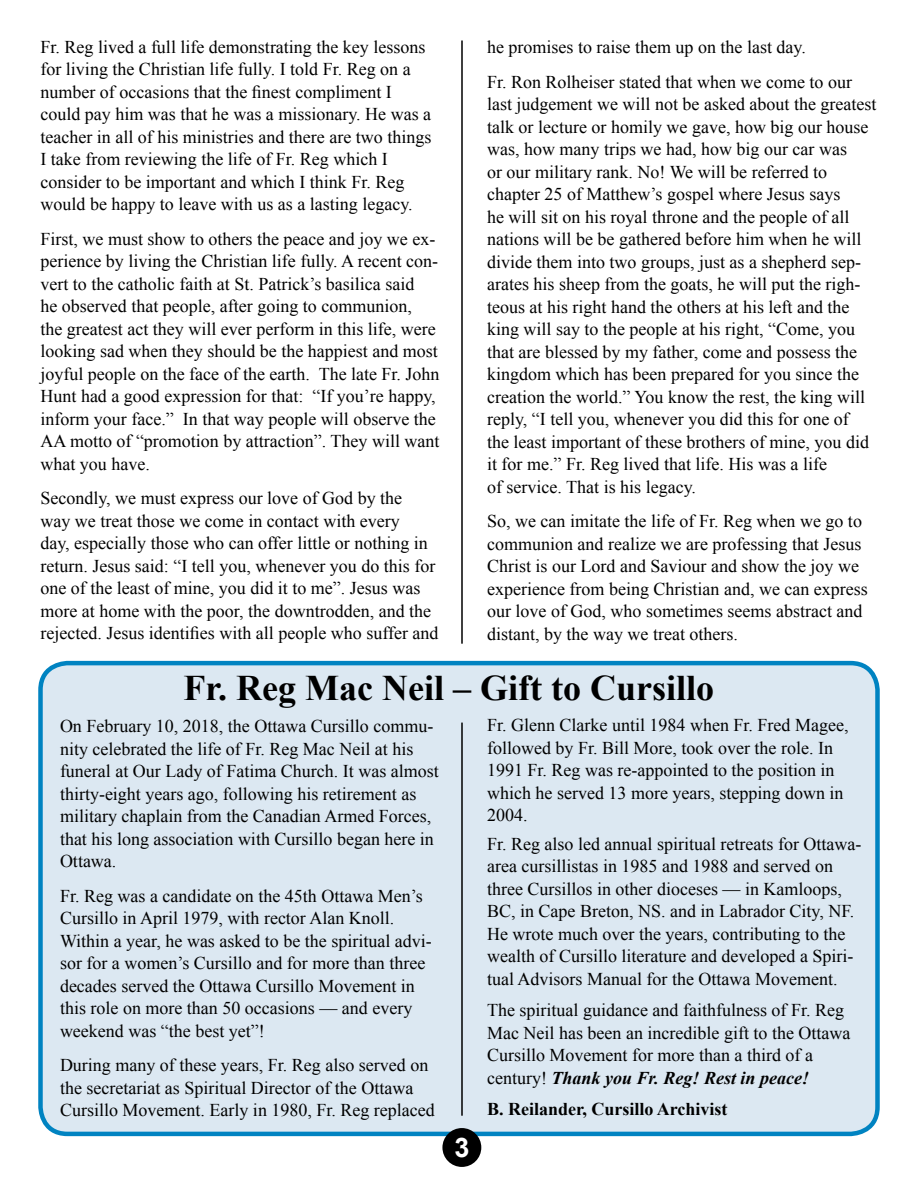
<style>
.page{position:relative;width:918px;height:1188px;background:#fff}
.page>*{position:absolute;margin:0;border:0;box-sizing:border-box;transform-origin:0 0}
.t1{font:700 36px "Times New Roman";color:#000}
.t2{font:700 27px "Arial";color:#fff}
.t3{font:18px/22.5px "Times New Roman";color:#000}
.t4{font:700 18px "Times New Roman";color:#000}
.s1{font-weight:700;font-style:italic}
</style>
<div class="page">
<div style="left:40px;top:663px;width:838px;height:471px;background:#dce8f2;border-radius:27px"></div>
<div style="left:38px;top:661px;width:842px;height:475px;border:4px solid #0083c1;border-radius:27px"></div>
<hr style="left:461px;top:40px;width:2px;height:604px;background:#000">
<hr style="left:461px;top:723px;width:2px;height:393px;background:#000">
<div style="left:442px;top:1128px;width:39px;height:39px;background:#000;border-radius:50%"></div>
<p class="t3" style="left:40px;top:35px;width:392px">Fr. Reg lived a full life demonstrating the key lessons for living the Christian life fully. I told Fr. Reg on a number of occasions that the finest compliment I could pay him was that he was a missionary. He was a teacher in all of his ministries and there are two things I take from reviewing the life of Fr. Reg which I consider to be important and which I think Fr. Reg would be happy to leave with us as a lasting legacy.</p>
<p class="t3" style="left:40px;top:227px;width:401px">First, we must show to others the peace and joy we ex&shy;perience by living the Christian life fully. A recent con&shy;vert to the catholic faith at St. Patrick’s basilica said<br>he observed that people, after going to communion,<br>the greatest act they will ever perform in this life, were looking sad when they should be the happiest and most joyful people on the face of the earth. The late Fr. John Hunt had a good expression for that: “If you’re happy, inform your face.” In that way people will observe the AA motto of “promotion by attraction”. They will want what you have.</p>
<p class="t3" style="left:40px;top:487px;width:400px">Secondly, we must express our love of God by the<br>way we treat those we come in contact with every<br>day, especially those who can offer little or nothing in return. Jesus said: “I tell you, whenever you do this for one of the least of mine, you did it to me”. Jesus was more at home with the poor, the downtrodden, and the rejected. Jesus identifies with all people who suffer and</p>
<p class="t3" style="left:487px;top:29px;width:366px;line-height:34.5px">he promises to raise them up on the last day.<br>Fr. Ron Rolheiser stated that when we come to our</p>
<p class="t3" style="left:487px;top:92px;width:391px">last judgement we will not be asked about the greatest talk or lecture or homily we gave, how big our house was, how many trips we had, how big our car was<br>or our military rank. No! We will be referred to chapter 25 of Matthew’s gospel where Jesus says<br>he will sit on his royal throne and the people of all nations will be be gathered before him when he will divide them into two groups, just as a shepherd sep&shy;arates his sheep from the goats, he will put the righ&shy;teous at his right hand the others at his left and the king will say to the people at his right, “Come, you that are blessed by my father, come and possess the kingdom which has been prepared for you since the creation the world.” You know the rest, the king will reply, “I tell you, whenever you did this for one of<br>the least important of these brothers of mine, you did it for me.” Fr. Reg lived that life. His was a life<br>of service. That is his legacy.</p>
<p class="t3" style="left:487px;top:509px;width:382px">So, we can imitate the life of Fr. Reg when we go to communion and realize we are professing that Jesus Christ is our Lord and Saviour and show the joy we experience from being Christian and, we can express our love of God, who sometimes seems abstract and distant, by the way we treat others.</p>
<h1 class="t1" style="left:184px;top:663px;width:532px">Fr. Reg Mac Neil – Gift to Cursillo</h1>
<p class="t3" style="left:60px;top:715px;width:380px">On February 10, 2018, the Ottawa Cursillo commu&shy;nity celebrated the life of Fr. Reg Mac Neil at his funeral at Our Lady of Fatima Church. It was almost thirty-eight years ago, following his retirement as military chaplain from the Canadian Armed Forces, that his long association with Cursillo began here in Ottawa.</p>
<p class="t3" style="left:60px;top:884px;width:373px">Fr. Reg was a candidate on the 45th Ottawa Men’s Cursillo in April 1979, with rector Alan Knoll.<br>Within a year, he was asked to be the spiritual advi&shy;sor for a women’s Cursillo and for more than three decades served the Ottawa Cursillo Movement in this role on more than 50 occasions — and every weekend was “the best yet”!</p>
<p class="t3" style="left:60px;top:1054px;width:376px">During many of these years, Fr. Reg also served on the secretariat as Spiritual Director of the Ottawa<br>Cursillo Movement. Early in 1980, Fr. Reg replaced</p>
<p class="t3" style="left:487px;top:714px;width:363px">Fr. Glenn Clarke until 1984 when Fr. Fred Magee, followed by Fr. Bill More, took over the role. In 1991 Fr. Reg was re-appointed to the position in which he served 13 more years, stepping down in 2004.</p>
<p class="t3" style="left:487px;top:832px;width:376px">Fr. Reg also led annual spiritual retreats for Ottawa&shy;area cursillistas in 1985 and 1988 and served on three Cursillos in other dioceses — in Kamloops, BC, in Cape Breton, NS. and in Labrador City, NF.<br>He wrote much over the years, contributing to the wealth of Cursillo literature and developed a Spiri&shy;tual Advisors Manual for the Ottawa Movement.</p>
<p class="t3" style="left:487px;top:999px;width:365px">The spiritual guidance and faithfulness of Fr. Reg Mac Neil has been an incredible gift to the Ottawa Cursillo Movement for more than a third of a century! <span class="s1">Thank you Fr. Reg! Rest in peace!</span></p>
<p class="t4" style="left:487px;top:1097px;width:242px">B. Reilander, Cursillo Archivist</p>
<h2 class="t2" style="left:454px;top:1129px;width:17px">3</h2>
</div>
